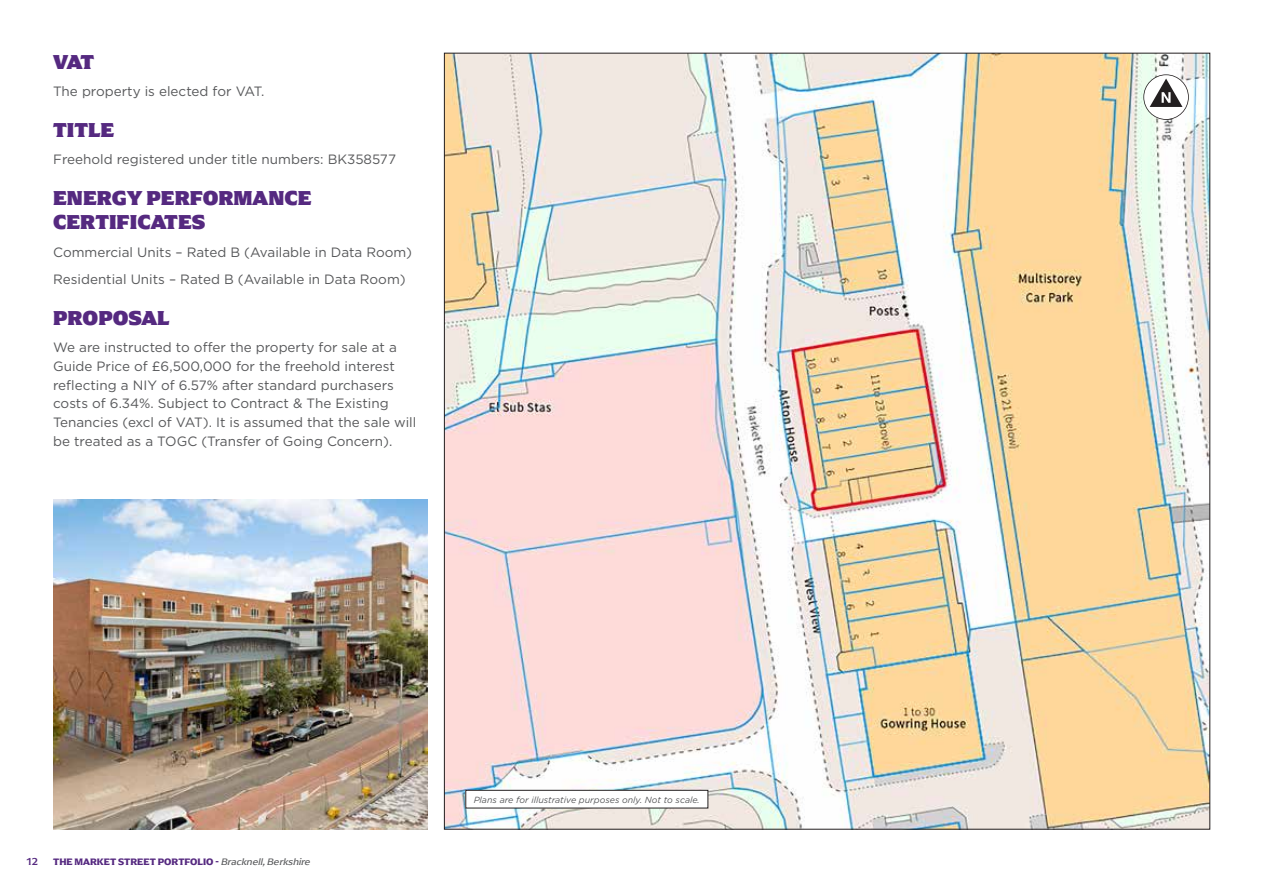
<style>
.page{position:relative;width:1263px;height:893px;background:#fff}
.page>*{position:absolute;margin:0;border:0;box-sizing:border-box;transform-origin:0 0}
.t1{font:900 21px/24px "Arpona";color:#552980}
.t2{font:13.5px/18.8px "Gotham";color:#57585a}
.t3{font:500 10.5px "Arpona";color:#552980}
.t4{font:700 9.75px "Arpona";color:#552980}
.t5{font:italic 8.85px "Gotham";color:#57585a}
.s1{font-weight:400;font-style:italic;color:#57585a}
</style>
<div class="page">
<img style="left:446px;top:55px;width:762px;height:772px">
<div style="left:466px;top:790px;width:242px;height:18px;background:#fff"></div>
<div style="left:466px;top:790px;width:242px;height:18px;border:1px solid #231f20"></div>
<svg style="left:1143px;top:74px;width:46px;height:46px"></svg>
<img style="left:53px;top:499px;width:374px;height:330px">
<h1 class="t1" style="left:53px;top:50px;width:43px">VAT</h1>
<p class="t2" style="left:53px;top:82px;width:213px">The property is elected for VAT.</p>
<h1 class="t1" style="left:53px;top:118px;width:63px">TITLE</h1>
<p class="t2" style="left:53px;top:150px;width:344px">Freehold registered under title numbers: BK358577</p>
<h1 class="t1" style="left:53px;top:186px;width:260px">ENERGY PERFORMANCE<br>CERTIFICATES</h1>
<p class="t2" style="left:53px;top:238px;width:360px;line-height:27.3px">Commercial Units – Rated B (Available in Data Room)<br>Residential Units – Rated B (Available in Data Room)</p>
<h1 class="t1" style="left:53px;top:306px;width:118px">PROPOSAL</h1>
<p class="t2" style="left:53px;top:338px;width:365px">We are instructed to offer the property for sale at a Guide Price of £6,500,000 for the freehold interest reflecting a NIY of 6.57% after standard purchasers costs of 6.34%. Subject to Contract &amp; The Existing Tenancies (excl of VAT). It is assumed that the sale will be treated as a TOGC (Transfer of Going Concern).</p>
<p class="t3" style="left:27px;top:855px;width:13px">12</p>
<p class="t4" style="left:53px;top:856px;width:261px">THE MARKET STREET PORTFOLIO - <span class="s1">Bracknell,Berkshire</span></p>
<p class="t5" style="left:474px;top:794px;width:228px">Plans are for illustrative purposes only. Not to scale.</p>
</div>
